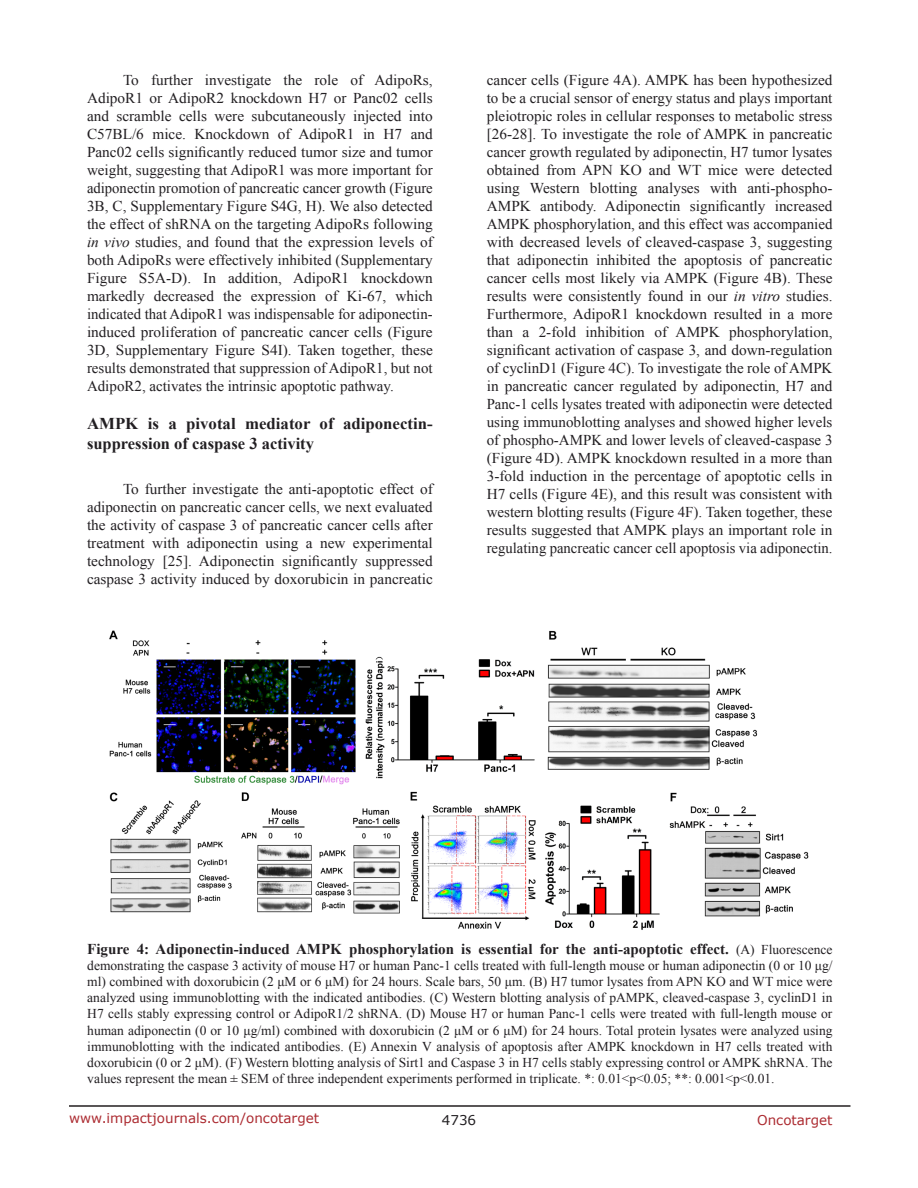
<style>
.page{position:relative;width:918px;height:1188px;background:#fff}
.page>*{position:absolute;margin:0;border:0;box-sizing:border-box;transform-origin:0 0}
.SubHeading{font:700 16.5px/19.8px "Times New Roman";color:#221f22}
.BodyText{font:15px/18px "Times New Roman";color:#221f22;text-align:justify}
.FigureText{font:700 15px "Times New Roman";color:#221f22}
.FigureText-2{font:13.5px/16.2px "Times New Roman";color:#221f22;text-align:justify}
.t1{font:13.5px "Verdana";color:#ac2b31}
.t2{font:13.5px "Verdana";color:#221f22}
.s1{font-style:italic}
.s2{font-weight:400;font-size:13.5px}
</style>
<div class="page">
<hr style="left:69px;top:1105px;width:781px;height:2px;background:#231f20">
<img style="left:109px;top:630px;width:700px;height:300px">
<p class="BodyText" style="left:87px;top:71px;width:347px;text-indent:36px">To further investigate the role of AdipoRs, AdipoR1 or AdipoR2 knockdown H7 or Panc02 cells and scramble cells were subcutaneously injected into C57BL/6 mice. Knockdown of AdipoR1 in H7 and Panc02 cells significantly reduced tumor size and tumor weight, suggesting that AdipoR1 was more important for adiponectin promotion of pancreatic cancer growth (Figure 3B, C, Supplementary Figure S4G, H). We also detected the effect of shRNA on the targeting AdipoRs following <span class="s1">in vivo</span> studies, and found that the expression levels of both AdipoRs were effectively inhibited (Supplementary Figure S5A-D). In addition, AdipoR1 knockdown markedly decreased the expression of Ki-67, which indicated that AdipoR1 was indispensable for adiponectin&shy;induced proliferation of pancreatic cancer cells (Figure 3D, Supplementary Figure S4I). Taken together, these results demonstrated that suppression of AdipoR1, but not AdipoR2, activates the intrinsic apoptotic pathway.</p>
<p class="SubHeading" style="left:87px;top:413px;width:347px">AMPK is a pivotal mediator of adiponectin&shy;suppression of caspase 3 activity</p>
<p class="BodyText" style="left:87px;top:480px;width:347px;text-indent:36px">To further investigate the anti-apoptotic effect of adiponectin on pancreatic cancer cells, we next evaluated the activity of caspase 3 of pancreatic cancer cells after treatment with adiponectin using a new experimental technology [25]. Adiponectin significantly suppressed caspase 3 activity induced by doxorubicin in pancreatic</p>
<p class="BodyText" style="left:487px;top:71px;width:347px">cancer cells (Figure 4A). AMPK has been hypothesized to be a crucial sensor of energy status and plays important pleiotropic roles in cellular responses to metabolic stress [26-28]. To investigate the role of AMPK in pancreatic cancer growth regulated by adiponectin, H7 tumor lysates obtained from APN KO and WT mice were detected using Western blotting analyses with anti-phospho-AMPK antibody. Adiponectin significantly increased AMPK phosphorylation, and this effect was accompanied with decreased levels of cleaved-caspase 3, suggesting that adiponectin inhibited the apoptosis of pancreatic cancer cells most likely via AMPK (Figure 4B). These results were consistently found in our <span class="s1">in vitro</span> studies.<br>Furthermore, AdipoR1 knockdown resulted in a more than a 2-fold inhibition of AMPK phosphorylation, significant activation of caspase 3, and down-regulation of cyclinD1 (Figure 4C). To investigate the role of AMPK in pancreatic cancer regulated by adiponectin, H7 and Panc-1 cells lysates treated with adiponectin were detected using immunoblotting analyses and showed higher levels of phospho-AMPK and lower levels of cleaved-caspase 3 (Figure 4D). AMPK knockdown resulted in a more than 3-fold induction in the percentage of apoptotic cells in H7 cells (Figure 4E), and this result was consistent with western blotting results (Figure 4F). Taken together, these results suggested that AMPK plays an important role in regulating pancreatic cancer cell apoptosis via adiponectin.</p>
<p class="FigureText" style="left:87px;top:938px;width:747px">Figure 4: Adiponectin-induced AMPK phosphorylation is essential for the anti-apoptotic effect. <span class="s2">(A) Fluorescence</span></p>
<p class="FigureText-2" style="left:87px;top:957px;width:747px">demonstrating the caspase 3 activity of mouse H7 or human Panc-1 cells treated with full-length mouse or human adiponectin (0 or 10 μg/ ml) combined with doxorubicin (2 μM or 6 μM) for 24 hours. Scale bars, 50 μm. (B) H7 tumor lysates from APN KO and WT mice were analyzed using immunoblotting with the indicated antibodies. (C) Western blotting analysis of pAMPK, cleaved-caspase 3, cyclinD1 in H7 cells stably expressing control or AdipoR1/2 shRNA. (D) Mouse H7 or human Panc-1 cells were treated with full-length mouse or human adiponectin (0 or 10 μg/ml) combined with doxorubicin (2 μM or 6 μM) for 24 hours. Total protein lysates were analyzed using immunoblotting with the indicated antibodies. (E) Annexin V analysis of apoptosis after AMPK knockdown in H7 cells treated with doxorubicin (0 or 2 μM). (F) Western blotting analysis of Sirt1 and Caspase 3 in H7 cells stably expressing control or AMPK shRNA. The values represent the mean ± SEM of three independent experiments performed in triplicate. *: 0.01&lt;p&lt;0.05; **: 0.001&lt;p&lt;0.01.</p>
<p class="t1" style="left:69px;top:1109px;width:252px">www.impactjournals.com/oncotarget</p>
<p class="t2" style="left:442px;top:1111px;width:36px">4736</p>
<p class="t1" style="left:757px;top:1111px;width:77px">Oncotarget</p>
</div>
